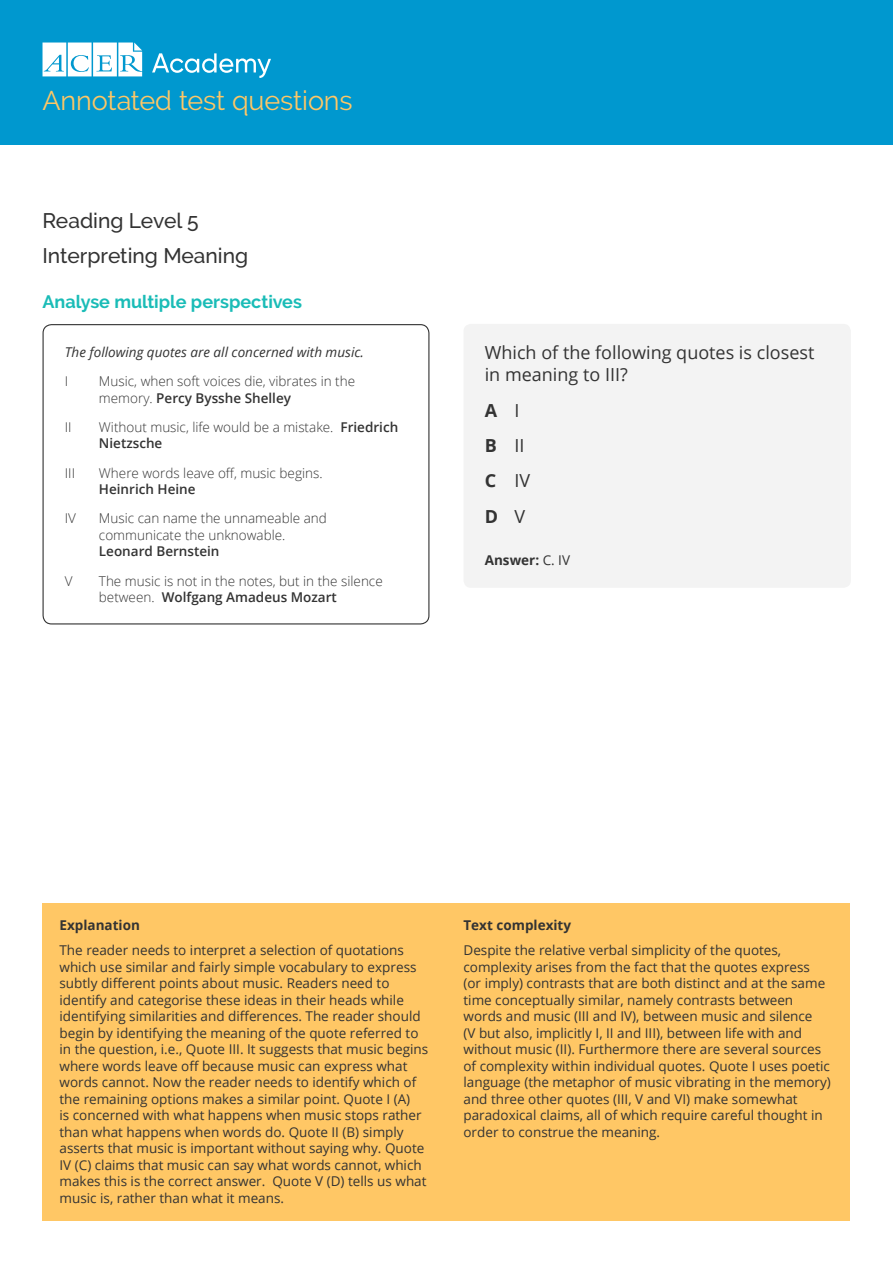
<style>
.page{position:relative;width:893px;height:1263px;background:#fff}
.page>*{position:absolute;margin:0;border:0;box-sizing:border-box;transform-origin:0 0}
.t1{font:27px "Raleway";letter-spacing:-.005em;color:#ffc765}
.t2{font:500 21px/35.2px "Raleway";color:#333}
.t3{font:18px/35.2px "Open Sans";color:#333}
.t4{font:700 18px "Raleway";letter-spacing:-.005em;color:#1abcb7}
.t5{font:13.5px/16.5px "Open Sans";color:#333}
.t6{font:300 13.5px/16.5px "Open Sans";color:#333}
.t7{font:italic 13.5px "Open Sans";color:#333}
.t8{font:700 13.5px "Open Sans";color:#333}
.t9{font:600 13.5px "Open Sans";color:#333}
.s1{font-weight:600}
.s2{font-weight:700}
.s3{font-weight:400}
</style>
<div class="page">
<div style="left:0;top:0;width:893px;height:145px;background:#0098cf"></div>
<svg style="left:43px;top:43px;width:99px;height:33px;background:#d6eef7"></svg>
<svg style="left:152px;top:53px;width:119px;height:25px"></svg>
<div style="left:43px;top:903px;width:807px;height:317px;background:#ffc765"></div>
<div style="left:463px;top:324px;width:388px;height:264px;background:#f3f3f3;border-radius:8px"></div>
<div style="left:43px;top:324px;width:386px;height:300px;border:1px solid #333;border-radius:9px"></div>
<h1 class="t1" style="left:43px;top:85px;width:312px">Annotated test questions</h1>
<h2 class="t2" style="left:43px;top:203px;width:207px">Reading Level 5<br>Interpreting Meaning</h2>
<h3 class="t4" style="left:43px;top:292px;width:261px">Analyse multiple perspectives</h3>
<p class="t7" style="left:65px;top:343px;width:300px">The following quotes are all concerned with music.</p>
<p class="t6" style="left:65px;top:373px;width:5px">I</p>
<p class="t6" style="left:99px;top:373px;width:258px">Music, when soft voices die, vibrates in the memory. <span class="s1">Percy Bysshe Shelley</span></p>
<p class="t6" style="left:65px;top:418px;width:8px">II</p>
<p class="t6" style="left:99px;top:418px;width:301px">Without music, life would be a mistake. <span class="s1">Friedrich<br>Nietzsche</span></p>
<p class="t6" style="left:65px;top:464px;width:12px">III</p>
<p class="t6" style="left:99px;top:464px;width:225px">Where words leave off, music begins.</p>
<p class="t9" style="left:99px;top:480px;width:98px">Heinrich Heine</p>
<p class="t6" style="left:65px;top:510px;width:13px">IV</p>
<p class="t6" style="left:99px;top:510px;width:229px">Music can name the unnameable and communicate the unknowable.</p>
<p class="t9" style="left:99px;top:542px;width:122px">Leonard Bernstein</p>
<p class="t6" style="left:65px;top:572px;width:9px">V</p>
<p class="t6" style="left:99px;top:572px;width:285px">The music is not in the notes, but in the silence between. <span class="s1">Wolfgang Amadeus Mozart</span></p>
<h3 class="t3" style="left:485px;top:341px;width:331px;line-height:22.5px">Which of the following quotes is closest in meaning to III?</h3>
<h3 class="t3" style="left:485px;top:392px;width:47px"><span class="s2">A</span> I<br><span class="s2">B</span> II<br><span class="s2">C</span> IV<br><span class="s2">D</span> V</h3>
<p class="t8" style="left:485px;top:550px;width:87px">Answer: <span class="s3">C. IV</span></p>
<p class="t8" style="left:60px;top:916px;width:82px">Explanation</p>
<p class="t5" style="left:60px;top:941px;width:370px">The reader needs to interpret a selection of quotations which use similar and fairly simple vocabulary to express subtly different points about music. Readers need to identify and categorise these ideas in their heads while identifying similarities and differences. The reader should begin by identifying the meaning of the quote referred to in the question, i.e., Quote III. It suggests that music begins where words leave off because music can express what words cannot. Now the reader needs to identify which of the remaining options makes a similar point. Quote I (A)<br>is concerned with what happens when music stops rather than what happens when words do. Quote II (B) simply asserts that music is important without saying why. Quote IV (C) claims that music can say what words cannot, which makes this is the correct answer. Quote V (D) tells us what music is, rather than what it means.</p>
<p class="t8" style="left:463px;top:915px;width:109px">Text complexity</p>
<p class="t5" style="left:463px;top:941px;width:369px">Despite the relative verbal simplicity of the quotes, complexity arises from the fact that the quotes express (or imply) contrasts that are both distinct and at the same time conceptually similar, namely contrasts between words and music (III and IV), between music and silence<br>(V but also, implicitly I, II and III), between life with and without music (II). Furthermore there are several sources of complexity within individual quotes. Quote I uses poetic language (the metaphor of music vibrating in the memory) and three other quotes (III, V and VI) make somewhat paradoxical claims, all of which require careful thought in order to construe the meaning.</p>
</div>
